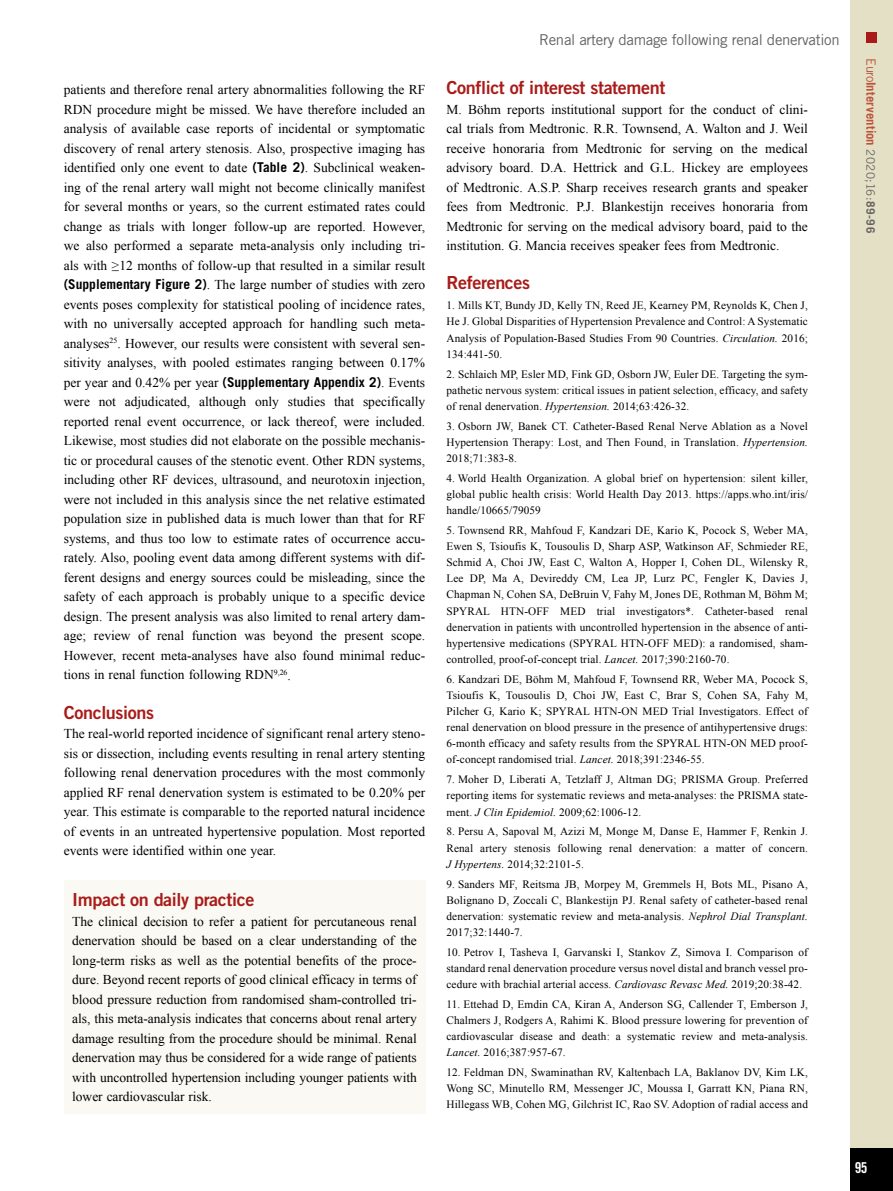
<style>
.page{position:relative;width:893px;height:1191px;background:#fff}
.page>*{position:absolute;margin:0;border:0;box-sizing:border-box;transform-origin:0 0}
.t1{font:18px "Trade Gothic LT Std Bd 2";letter-spacing:-.02em;color:#a91b18}
.t2{font:15px "Trade Gothic LT Std";letter-spacing:-.02em;color:#646363}
.t3{font:15px "Trade Gothic LT Std Bd Cn 20";color:#fff}
.t4{font:13.5px/19.5px "Times New Roman";color:#000;text-align:justify}
.t5{font:700 12.75px "Trade Gothic LT Std";letter-spacing:.005em;color:#bc533d}
.t6{font:11.25px/16px "Times New Roman";letter-spacing:.01em;color:#000;text-align:justify}
.s1{font-family:"Trade Gothic LT Std";font-weight:700}
.s2{font-style:italic}
.s3{font-weight:400}
.s4{font-weight:400;font-size:11.7px;color:#646363}
.s5{font-size:11.7px;color:#646363}
</style>
<div class="page">
<div style="left:850px;top:0;width:43px;height:1191px;background:#e4e0c5"></div>
<div style="left:850px;top:1148px;width:43px;height:43px;background:#000"></div>
<div style="left:866px;top:32px;width:11px;height:10px;background:#a91b18"></div>
<div style="left:64px;top:880px;width:361px;height:234px;background:#faf9f3"></div>
<p class="t4" style="left:64px;top:80px;width:363px">patients and therefore renal artery abnormalities following the RF RDN procedure might be missed. We have therefore included an analysis of available case reports of incidental or symptomatic discovery of renal artery stenosis. Also, prospective imaging has identified only one event to date <span class="s1">(Table 2)</span>. Subclinical weaken&shy;ing of the renal artery wall might not become clinically manifest for several months or years, so the current estimated rates could change as trials with longer follow-up are reported. However, we also performed a separate meta-analysis only including tri&shy;als with ≥12 months of follow-up that resulted in a similar result <span class="s1">(Supplementary Figure 2)</span>. The large number of studies with zero events poses complexity for statistical pooling of incidence rates, with no universally accepted approach for handling such meta&shy;analyses<sup>25</sup>. However, our results were consistent with several sen&shy;sitivity analyses, with pooled estimates ranging between 0.17% per year and 0.42% per year <span class="s1">(Supplementary Appendix 2)</span>. Events were not adjudicated, although only studies that specifically reported renal event occurrence, or lack thereof, were included.<br>Likewise, most studies did not elaborate on the possible mechanis&shy;tic or procedural causes of the stenotic event. Other RDN systems, including other RF devices, ultrasound, and neurotoxin injection, were not included in this analysis since the net relative estimated population size in published data is much lower than that for RF systems, and thus too low to estimate rates of occurrence accu&shy;rately. Also, pooling event data among different systems with dif&shy;ferent designs and energy sources could be misleading, since the safety of each approach is probably unique to a specific device design. The present analysis was also limited to renal artery dam&shy;age; review of renal function was beyond the present scope.<br>However, recent meta-analyses have also found minimal reduc&shy;tions in renal function following RDN<sup>9,26</sup>.</p>
<h1 class="t1" style="left:64px;top:701px;width:92px">Conclusions</h1>
<p class="t4" style="left:64px;top:723px;width:363px">The real-world reported incidence of significant renal artery steno&shy;sis or dissection, including events resulting in renal artery stenting following renal denervation procedures with the most commonly applied RF renal denervation system is estimated to be 0.20% per year. This estimate is comparable to the reported natural incidence of events in an untreated hypertensive population. Most reported events were identified within one year.</p>
<h1 class="t1" style="left:72px;top:888px;width:184px">Impact on daily practice</h1>
<p class="t4" style="left:72px;top:911px;width:346px">The clinical decision to refer a patient for percutaneous renal denervation should be based on a clear understanding of the long-term risks as well as the potential benefits of the proce&shy;dure. Beyond recent reports of good clinical efficacy in terms of blood pressure reduction from randomised sham-controlled tri&shy;als, this meta-analysis indicates that concerns about renal artery damage resulting from the procedure should be minimal. Renal denervation may thus be considered for a wide range of patients with uncontrolled hypertension including younger patients with lower cardiovascular risk.</p>
<p class="t2" style="left:539px;top:30px;width:302px">Renal artery damage following renal denervation</p>
<h1 class="t1" style="left:446px;top:77px;width:220px">Conflict of interest statement</h1>
<p class="t4" style="left:446px;top:99px;width:363px">M. Böhm reports institutional support for the conduct of clini&shy;cal trials from Medtronic. R.R. Townsend, A. Walton and J. Weil receive honoraria from Medtronic for serving on the medical advisory board. D.A. Hettrick and G.L. Hickey are employees of Medtronic. A.S.P. Sharp receives research grants and speaker fees from Medtronic. P.J. Blankestijn receives honoraria from Medtronic for serving on the medical advisory board, paid to the institution. G. Mancia receives speaker fees from Medtronic.</p>
<h1 class="t1" style="left:446px;top:272px;width:85px">References</h1>
<p class="t6" style="left:446px;top:297px;width:363px">1. Mills KT, Bundy JD, Kelly TN, Reed JE, Kearney PM, Reynolds K, Chen J, He J. Global Disparities of Hypertension Prevalence and Control: A Systematic Analysis of Population-Based Studies From 90 Countries. <span class="s2">Circulation.</span> 2016; 134:441-50.</p>
<p class="t6" style="left:446px;top:365px;width:363px">2. Schlaich MP, Esler MD, Fink GD, Osborn JW, Euler DE. Targeting the sym&shy;pathetic nervous system: critical issues in patient selection, efficacy, and safety of renal denervation. <span class="s2">Hypertension.</span> 2014;63:426-32.</p>
<p class="t6" style="left:446px;top:418px;width:363px">3. Osborn JW, Banek CT. Catheter-Based Renal Nerve Ablation as a Novel Hypertension Therapy: Lost, and Then Found, in Translation. <span class="s2">Hypertension.<br></span>2018;71:383-8.</p>
<p class="t6" style="left:446px;top:470px;width:363px">4. World Health Organization. A global brief on hypertension: silent killer, global public health crisis: World Health Day 2013. https://apps.who.int/iris/ handle/10665/79059</p>
<p class="t6" style="left:446px;top:522px;width:363px">5. Townsend RR, Mahfoud F, Kandzari DE, Kario K, Pocock S, Weber MA, Ewen S, Tsioufis K, Tousoulis D, Sharp ASP, Watkinson AF, Schmieder RE, Schmid A, Choi JW, East C, Walton A, Hopper I, Cohen DL, Wilensky R, Lee DP, Ma A, Devireddy CM, Lea JP, Lurz PC, Fengler K, Davies J, Chapman N, Cohen SA, DeBruin V, Fahy M, Jones DE, Rothman M, Böhm M; SPYRAL HTN-OFF MED trial investigators*. Catheter-based renal denervation in patients with uncontrolled hypertension in the absence of anti&shy;hypertensive medications (SPYRAL HTN-OFF MED): a randomised, sham&shy;controlled, proof-of-concept trial. <span class="s2">Lancet.</span> 2017;390:2160-70.</p>
<p class="t6" style="left:446px;top:671px;width:363px">6. Kandzari DE, Böhm M, Mahfoud F, Townsend RR, Weber MA, Pocock S, Tsioufis K, Tousoulis D, Choi JW, East C, Brar S, Cohen SA, Fahy M, Pilcher G, Kario K; SPYRAL HTN-ON MED Trial Investigators. Effect of renal denervation on blood pressure in the presence of antihypertensive drugs:<br>6-month efficacy and safety results from the SPYRAL HTN-ON MED proof&shy;of-concept randomised trial. <span class="s2">Lancet.</span> 2018;391:2346-55.</p>
<p class="t6" style="left:446px;top:771px;width:363px">7. Moher D, Liberati A, Tetzlaff J, Altman DG; PRISMA Group. Preferred reporting items for systematic reviews and meta-analyses: the PRISMA state&shy;ment. <span class="s2">J Clin Epidemiol.</span> 2009;62:1006-12.</p>
<p class="t6" style="left:446px;top:823px;width:363px">8. Persu A, Sapoval M, Azizi M, Monge M, Danse E, Hammer F, Renkin J.<br>Renal artery stenosis following renal denervation: a matter of concern.<br><span class="s2">J Hypertens.</span> 2014;32:2101-5.</p>
<p class="t6" style="left:446px;top:875px;width:363px">9. Sanders MF, Reitsma JB, Morpey M, Gremmels H, Bots ML, Pisano A, Bolignano D, Zoccali C, Blankestijn PJ. Renal safety of catheter-based renal denervation: systematic review and meta-analysis. <span class="s2">Nephrol Dial Transplant.<br></span>2017;32:1440-7.</p>
<p class="t6" style="left:446px;top:944px;width:363px">10. Petrov I, Tasheva I, Garvanski I, Stankov Z, Simova I. Comparison of standard renal denervation procedure versus novel distal and branch vessel pro&shy;cedure with brachial arterial access. <span class="s2">Cardiovasc Revasc Med.</span> 2019;20:38-42.</p>
<p class="t6" style="left:446px;top:996px;width:363px">11. Ettehad D, Emdin CA, Kiran A, Anderson SG, Callender T, Emberson J, Chalmers J, Rodgers A, Rahimi K. Blood pressure lowering for prevention of cardiovascular disease and death: a systematic review and meta-analysis.<br><span class="s2">Lancet.</span> 2016;387:957-67.</p>
<p class="t6" style="left:446px;top:1064px;width:363px">12. Feldman DN, Swaminathan RV, Kaltenbach LA, Baklanov DV, Kim LK, Wong SC, Minutello RM, Messenger JC, Moussa I, Garratt KN, Piana RN, Hillegass WB, Cohen MG, Gilchrist IC, Rao SV. Adoption of radial access and</p>
<p class="t5" style="left:879px;top:58px;width:176px;rotate:90deg"><span class="s3">Euro</span>Intervention <span class="s4">2020;16:</span><span class="s5">89-96</span></p>
<p class="t3" style="left:855px;top:1158px;width:14px">95</p>
</div>
